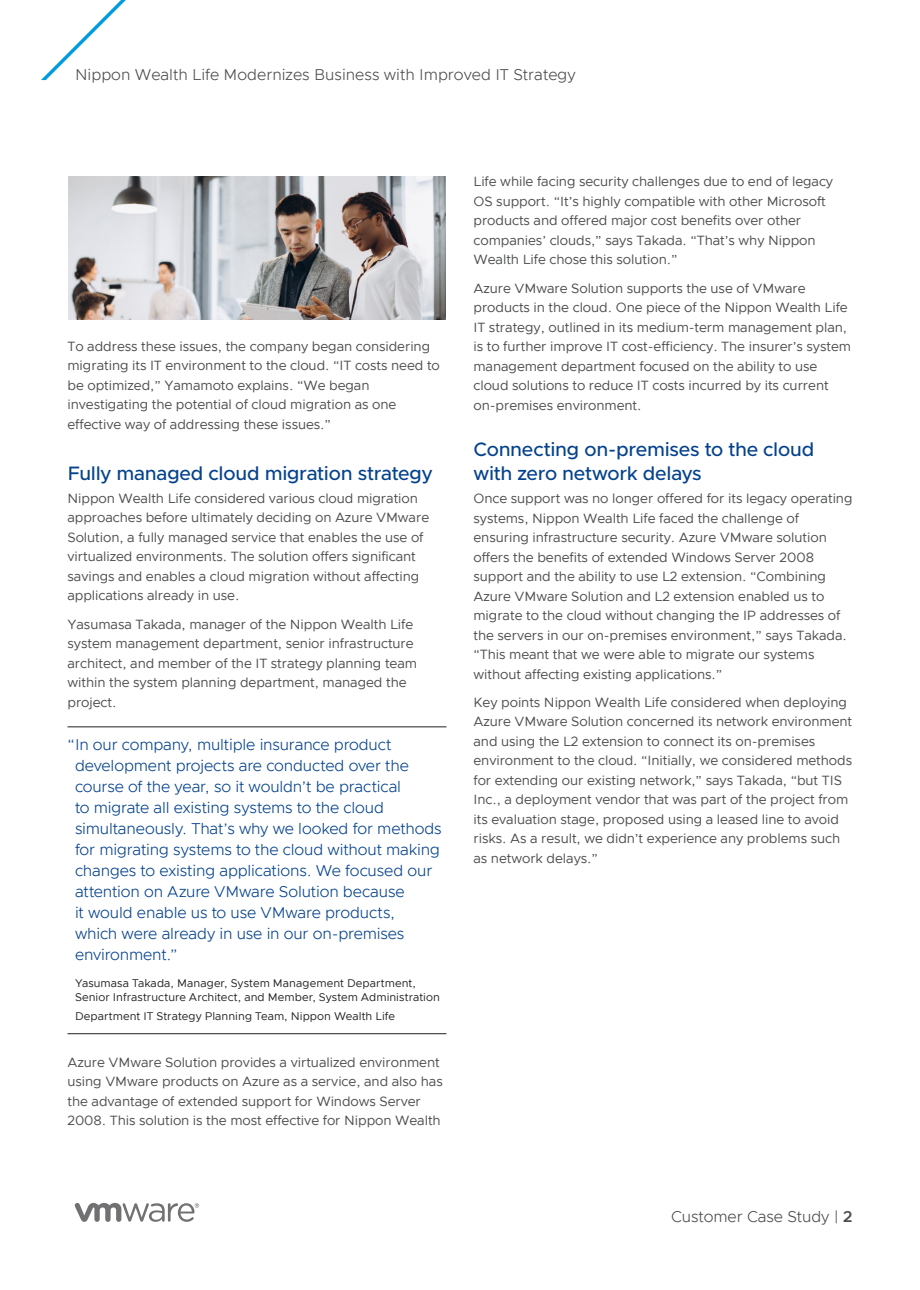
<style>
.page{position:relative;width:920px;height:1290px;background:#fff}
.page>*{position:absolute;margin:0;border:0;box-sizing:border-box;transform-origin:0 0}
.t1{font:500 19.5px/24px "Metropolis";letter-spacing:-.01em;color:#05428c}
.t2{font:300 15.75px/21px "Metropolis";letter-spacing:-.01em;color:#05428c}
.t3{font:300 15.75px "Metropolis";color:#4b4c4d}
.t4{font:13.5px/19.5px "Metropolis";letter-spacing:-.005em;color:#4b4c4d}
.t5{font:11.25px/13.5px "Metropolis";letter-spacing:.005em;color:#231f20}
.s1{font-weight:600}
</style>
<div class="page">
<hr style="left:68px;top:727px;width:378px;height:1px;background:#231f20">
<hr style="left:68px;top:1033px;width:378px;height:1px;background:#231f20">
<svg style="left:41px;top:0;width:85px;height:80px"></svg>
<img style="left:68px;top:176px;width:378px;height:143px">
<svg style="left:75px;top:1203px;width:124px;height:19px"></svg>
<p class="t3" style="left:75px;top:65px;width:502px">Nippon Wealth Life Modernizes Business with Improved IT Strategy</p>
<p class="t4" style="left:68px;top:336px;width:374px">To address these issues, the company began considering migrating its IT environment to the cloud. “IT costs need to be optimized,” Yamamoto explains. “We began investigating the potential of cloud migration as one</p>
<p class="t4" style="left:68px;top:415px;width:265px">effective way of addressing these issues.”</p>
<h1 class="t1" style="left:68px;top:461px;width:367px">Fully managed cloud migration strategy</h1>
<p class="t4" style="left:68px;top:488px;width:363px">Nippon Wealth Life considered various cloud migration approaches before ultimately deciding on Azure VMware Solution, a fully managed service that enables the use of virtualized environments. The solution offers significant savings and enables a cloud migration without affecting applications already in use.</p>
<p class="t4" style="left:68px;top:614px;width:351px">Yasumasa Takada, manager of the Nippon Wealth Life system management department, senior infrastructure architect, and member of the IT strategy planning team within the system planning department, managed the project.</p>
<p class="t2" style="left:75px;top:734px;width:368px;text-indent:-7px">“In our company, multiple insurance product development projects are conducted over the course of the year, so it wouldn’t be practical<br>to migrate all existing systems to the cloud simultaneously. That’s why we looked for methods for migrating systems to the cloud without making changes to existing applications. We focused our attention on Azure VMware Solution because<br>it would enable us to use VMware products,<br>which were already in use in our on-premises environment.”</p>
<p class="t5" style="left:75px;top:976px;width:366px">Yasumasa Takada, Manager, System Management Department,<br>Senior Infrastructure Architect, and Member, System Administration</p>
<p class="t5" style="left:75px;top:1009px;width:322px">Department IT Strategy Planning Team, Nippon Wealth Life</p>
<p class="t4" style="left:68px;top:1052px;width:377px">Azure VMware Solution provides a virtualized environment using VMware products on Azure as a service, and also has the advantage of extended support for Windows Server 2008. This solution is the most effective for Nippon Wealth</p>
<p class="t4" style="left:473px;top:172px;width:361px">Life while facing security challenges due to end of legacy OS support. “It’s highly compatible with other Microsoft products and offered major cost benefits over other companies’ clouds,” says Takada. “That’s why Nippon Wealth Life chose this solution.”</p>
<p class="t4" style="left:473px;top:278px;width:379px">Azure VMware Solution supports the use of VMware products in the cloud. One piece of the Nippon Wealth Life IT strategy, outlined in its medium-term management plan, is to further improve IT cost-efficiency. The insurer’s system management department focused on the ability to use cloud solutions to reduce IT costs incurred by its current on-premises environment.</p>
<h1 class="t1" style="left:473px;top:437px;width:342px">Connecting on-premises to the cloud with zero network delays</h1>
<p class="t4" style="left:473px;top:489px;width:380px">Once support was no longer offered for its legacy operating systems, Nippon Wealth Life faced the challenge of ensuring infrastructure security. Azure VMware solution offers the benefits of extended Windows Server 2008 support and the ability to use L2 extension. “Combining Azure VMware Solution and L2 extension enabled us to migrate to the cloud without changing the IP addresses of the servers in our on-premises environment,” says Takada. “This meant that we were able to migrate our systems without affecting existing applications.”</p>
<p class="t4" style="left:473px;top:692px;width:380px">Key points Nippon Wealth Life considered when deploying Azure VMware Solution concerned its network environment and using the L2 extension to connect its on-premises environment to the cloud. “Initially, we considered methods for extending our existing network,” says Takada, “but TIS Inc., a deployment vendor that was part of the project from its evaluation stage, proposed using a leased line to avoid risks. As a result, we didn’t experience any problems such as network delays.”</p>
<p class="t3" style="left:671px;top:1207px;width:183px">Customer Case Study | <span class="s1">2</span></p>
</div>
